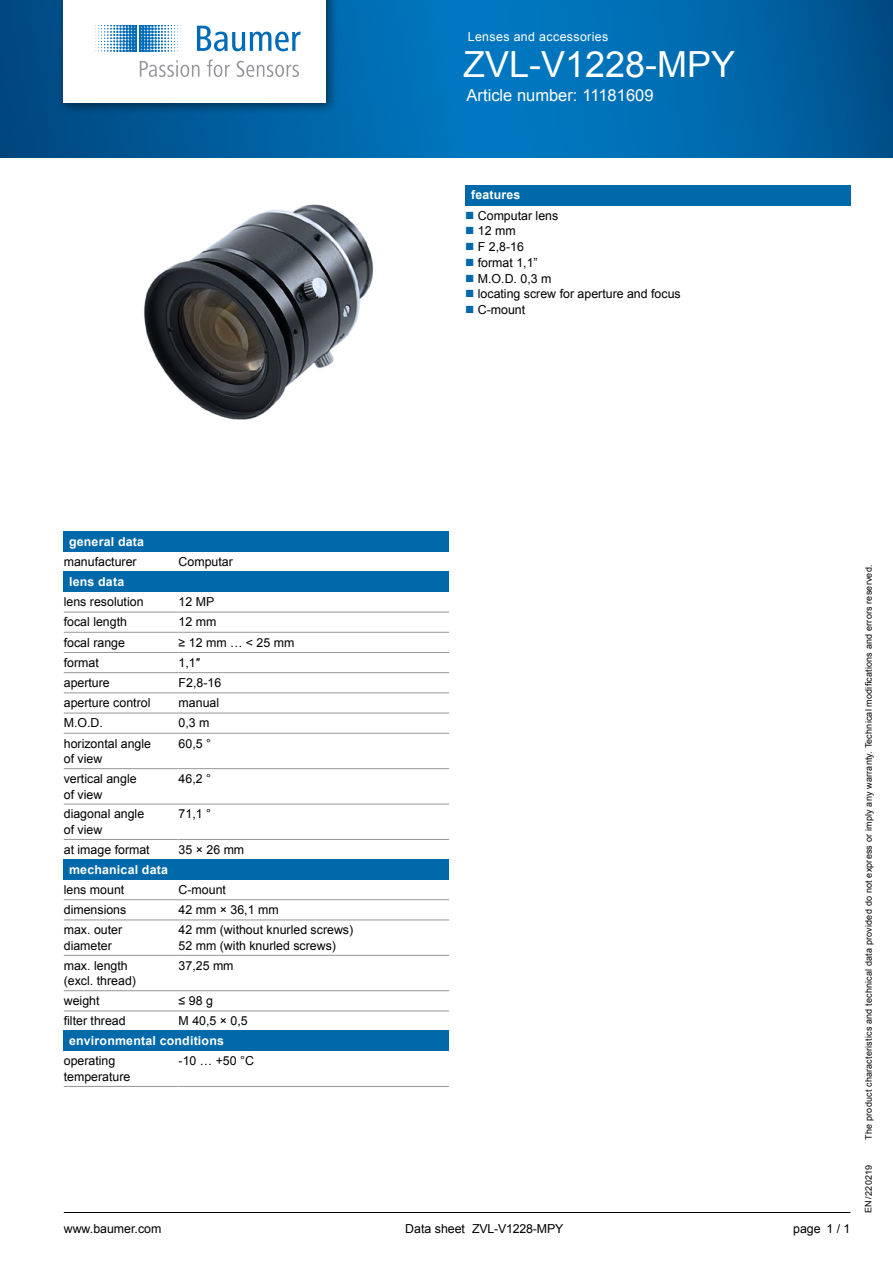
<style>
.page{position:relative;width:893px;height:1263px;background:#fff}
.page>*{position:absolute;margin:0;border:0;box-sizing:border-box;transform-origin:0 0}
.t1{font:36px "Arial";color:#fff}
.t2{font:16.5px "Arial";color:#fff}
.t3{font:12.3px/15.8px "Arial";color:#000}
.t4{font:700 12.3px "Arial";letter-spacing:.015em;color:#fff}
.t5{font:12.3px "Arial";letter-spacing:.03em;color:#fff}
.t6{font:9px "Arial";letter-spacing:.02em;color:#000}
</style>
<div class="page">
<hr style="left:64px;top:1212px;width:786px;height:1px;background:#000">
<svg style="left:0;top:0;width:893px;height:157px;background:#0066a9"></svg>
<div style="left:58px;top:0;width:280px;height:115px;background:#000;opacity:.5"></div>
<div style="left:64px;top:0;width:262px;height:102px;background:#fff"></div>
<svg style="left:30px;top:25px;width:271px;height:52px"></svg>
<img style="left:144px;top:204px;width:229px;height:216px">
<div style="left:64px;top:531px;width:385px;height:21px;background:#0069aa"></div>
<div style="left:64px;top:572px;width:385px;height:20px;background:#0069aa"></div>
<hr style="left:179px;top:612px;width:270px;height:1px;background:#939598">
<hr style="left:179px;top:632px;width:270px;height:1px;background:#939598">
<hr style="left:179px;top:652px;width:270px;height:1px;background:#939598">
<hr style="left:179px;top:672px;width:270px;height:1px;background:#939598">
<hr style="left:179px;top:692px;width:270px;height:1px;background:#939598">
<hr style="left:179px;top:713px;width:270px;height:1px;background:#939598">
<hr style="left:179px;top:733px;width:270px;height:1px;background:#939598">
<hr style="left:179px;top:768px;width:270px;height:1px;background:#939598">
<hr style="left:179px;top:804px;width:270px;height:1px;background:#939598">
<hr style="left:179px;top:839px;width:270px;height:1px;background:#939598">
<hr style="left:64px;top:612px;width:115px;height:1px;background:#939598">
<hr style="left:64px;top:632px;width:115px;height:1px;background:#939598">
<hr style="left:64px;top:652px;width:115px;height:1px;background:#939598">
<hr style="left:64px;top:672px;width:115px;height:1px;background:#939598">
<hr style="left:64px;top:692px;width:115px;height:1px;background:#939598">
<hr style="left:64px;top:713px;width:115px;height:1px;background:#939598">
<hr style="left:64px;top:733px;width:115px;height:1px;background:#939598">
<hr style="left:64px;top:768px;width:115px;height:1px;background:#939598">
<hr style="left:64px;top:804px;width:115px;height:1px;background:#939598">
<hr style="left:64px;top:839px;width:115px;height:1px;background:#939598">
<div style="left:64px;top:859px;width:385px;height:20px;background:#0069aa"></div>
<hr style="left:64px;top:899px;width:115px;height:1px;background:#939598">
<hr style="left:179px;top:899px;width:270px;height:1px;background:#939598">
<hr style="left:64px;top:920px;width:115px;height:1px;background:#939598">
<hr style="left:179px;top:920px;width:270px;height:1px;background:#939598">
<hr style="left:64px;top:955px;width:115px;height:1px;background:#939598">
<hr style="left:179px;top:955px;width:270px;height:1px;background:#939598">
<hr style="left:64px;top:990px;width:115px;height:1px;background:#939598">
<hr style="left:179px;top:990px;width:270px;height:1px;background:#939598">
<hr style="left:64px;top:1011px;width:115px;height:1px;background:#939598">
<hr style="left:179px;top:1011px;width:270px;height:1px;background:#939598">
<div style="left:64px;top:1031px;width:385px;height:20px;background:#0069aa"></div>
<hr style="left:64px;top:1086px;width:115px;height:1px;background:#939598">
<hr style="left:179px;top:1086px;width:270px;height:1px;background:#939598">
<div style="left:465px;top:185px;width:385px;height:20px;background:#0069aa"></div>
<p class="t5" style="left:468px;top:29px;width:142px">Lenses and accessories</p>
<h1 class="t1" style="left:463px;top:40px;width:274px">ZVL-V1228-MPY</h1>
<h2 class="t2" style="left:467px;top:85px;width:188px">Article number: 11181609</h2>
<p class="t4" style="left:471px;top:187px;width:51px">features</p>
<p class="t3" style="left:478px;top:207px;width:204px">Computar lens<br>12 mm<br>F 2,8-16<br>format 1,1”<br>M.O.D. 0,3 m<br>locating screw for aperture and focus<br>C-mount</p>
<p class="t4" style="left:69px;top:533px;width:76px">general data</p>
<p class="t3" style="left:64px;top:554px;width:74px">manufacturer</p>
<p class="t3" style="left:179px;top:554px;width:56px">Computar</p>
<p class="t4" style="left:69px;top:573px;width:57px">lens data</p>
<p class="t3" style="left:64px;top:594px;width:81px">lens resolution</p>
<p class="t3" style="left:179px;top:594px;width:37px">12 MP</p>
<p class="t3" style="left:64px;top:614px;width:65px">focal length</p>
<p class="t3" style="left:179px;top:614px;width:39px">12 mm</p>
<p class="t3" style="left:64px;top:634px;width:63px">focal range</p>
<p class="t3" style="left:179px;top:634px;width:117px">≥ 12 mm … &lt; 25 mm</p>
<p class="t3" style="left:64px;top:655px;width:37px">format</p>
<p class="t3" style="left:179px;top:655px;width:23px">1,1″</p>
<p class="t3" style="left:64px;top:675px;width:48px">aperture</p>
<p class="t3" style="left:179px;top:675px;width:44px">F2,8-16</p>
<p class="t3" style="left:64px;top:695px;width:88px">aperture control</p>
<p class="t3" style="left:179px;top:695px;width:42px">manual</p>
<p class="t3" style="left:64px;top:715px;width:41px">M.O.D.</p>
<p class="t3" style="left:179px;top:715px;width:32px">0,3 m</p>
<p class="t3" style="left:64px;top:735px;width:89px">horizontal angle of view</p>
<p class="t3" style="left:179px;top:735px;width:34px">60,5 °</p>
<p class="t3" style="left:64px;top:771px;width:74px">vertical angle of view</p>
<p class="t3" style="left:179px;top:771px;width:34px">46,2 °</p>
<p class="t3" style="left:64px;top:806px;width:82px">diagonal angle of view</p>
<p class="t3" style="left:179px;top:806px;width:34px">71,1 °</p>
<p class="t3" style="left:64px;top:842px;width:87px">at image format</p>
<p class="t3" style="left:179px;top:842px;width:67px">35 × 26 mm</p>
<p class="t4" style="left:69px;top:861px;width:100px">mechanical data</p>
<p class="t3" style="left:64px;top:882px;width:62px">lens mount</p>
<p class="t3" style="left:179px;top:882px;width:49px">C-mount</p>
<p class="t3" style="left:64px;top:902px;width:64px">dimensions</p>
<p class="t3" style="left:179px;top:902px;width:102px">42 mm × 36,1 mm</p>
<p class="t3" style="left:64px;top:922px;width:60px">max. outer diameter</p>
<p class="t3" style="left:179px;top:922px;width:176px">42 mm (without knurled screws)<br>52 mm (with knurled screws)</p>
<p class="t3" style="left:64px;top:957px;width:74px">max. length (excl. thread)</p>
<p class="t3" style="left:179px;top:957px;width:57px">37,25 mm</p>
<p class="t3" style="left:64px;top:993px;width:37px">weight</p>
<p class="t3" style="left:179px;top:993px;width:36px">≤98g</p>
<p class="t3" style="left:64px;top:1013px;width:63px">filter thread</p>
<p class="t3" style="left:179px;top:1013px;width:71px">M 40,5 × 0,5</p>
<p class="t4" style="left:69px;top:1033px;width:156px">environmental conditions</p>
<p class="t3" style="left:64px;top:1053px;width:68px">operating temperature</p>
<p class="t3" style="left:179px;top:1053px;width:77px">-10 … +50 °C</p>
<p class="t3" style="left:64px;top:1221px;width:99px">www.baumer.com</p>
<p class="t3" style="left:826px;top:1221px;width:26px">1 / 1</p>
<p class="t3" style="left:472px;top:1221px;width:93px">ZVL-V1228-MPY</p>
<p class="t3" style="left:405px;top:1221px;width:61px">Data sheet</p>
<p class="t3" style="left:793px;top:1221px;width:29px">page</p>
<p class="t6" style="left:863px;top:1140px;width:576px;rotate:-90deg">The product characteristics and technical data provided do not express or imply any warranty. Technical modifications and errors reserved.</p>
<p class="t6" style="left:863px;top:1213px;width:49px;rotate:-90deg">EN/220219</p>
</div>
